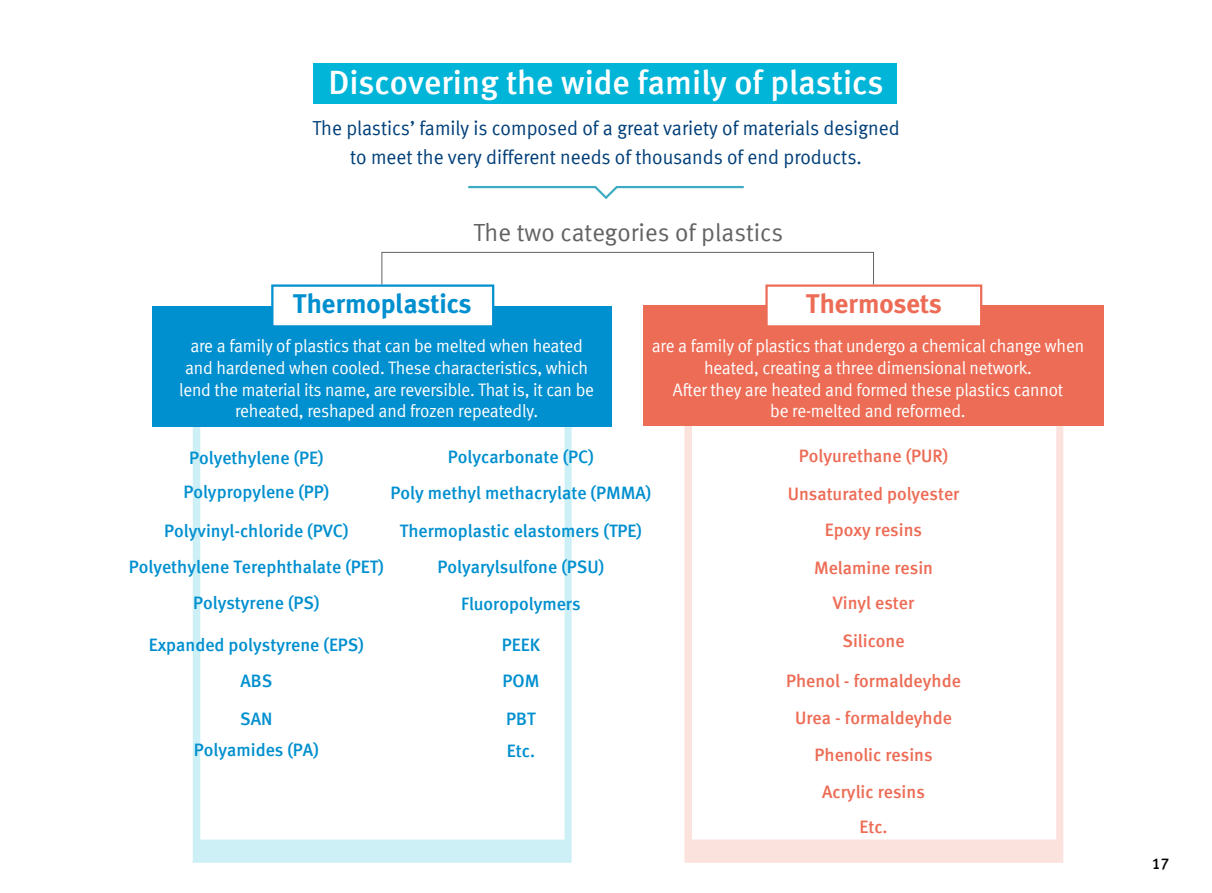
<style>
.page{position:relative;width:1212px;height:893px;background:#fff}
.page>*{position:absolute;margin:0;border:0;box-sizing:border-box;transform-origin:0 0}
.t1{font:500 33.75px "Meta";color:#fff}
.t2{font:700 27px "Meta Plus";color:#008fcf}
.t3{font:700 27px "Meta Plus";color:#ed6c55}
.t4{font:24.75px "Meta Normal";color:#646363}
.t5{font:20.25px/29.2px "Meta Normal";color:#003f79;text-align:center;scale:.96 1}
.t6{font:18px/21.6px "Meta Normal";letter-spacing:-.01em;color:#fff;text-align:center;scale:.96 1}
.t7{font:18px/36.2px "Meta Medium LF";color:#008fcf}
.t8{font:18px/38px "Meta Medium LF";color:#ed6c55;text-align:center}
.t9{font:15.75px "Meta Medium LF";color:#000}
</style>
<div class="page">
<div style="left:314px;top:63px;width:583px;height:41px;background:#00b5d8"></div>
<svg style="left:684px;top:425px;width:379px;height:438px"></svg>
<svg style="left:193px;top:426px;width:379px;height:437px"></svg>
<div style="left:643px;top:305px;width:461px;height:120px;background:#ed6c55"></div>
<div style="left:152px;top:306px;width:460px;height:120px;background:#008fcf"></div>
<div style="left:765px;top:284px;width:217px;height:43px;background:#fff;border:2px solid #ed6c55"></div>
<div style="left:271px;top:284px;width:223px;height:43px;background:#fff;border:2px solid #008fcf"></div>
<svg style="left:468px;top:185px;width:276px;height:15px"></svg>
<div style="left:382px;top:252px;width:492px;height:33px;border:1px solid #646363"></div>
<h1 class="t1" style="left:328px;top:63px;width:557px">Discovering the wide family of plastics</h1>
<p class="t5" style="left:312px;top:113px;width:613px">The plastics’ family is composed of a great variety of materials designed to meet the very different needs of thousands of end products.</p>
<h3 class="t4" style="left:473px;top:218px;width:311px">The two categories of plastics</h3>
<h2 class="t2" style="left:293px;top:288px;width:180px">Thermoplastics</h2>
<h2 class="t3" style="left:806px;top:288px;width:138px">Thermosets</h2>
<p class="t6" style="left:179px;top:335px;width:434px">are a family of plastics that can be melted when heated and hardened when cooled. These characteristics, which lend the material its name, are reversible. That is, it can be reheated, reshaped and frozen repeatedly.</p>
<p class="t6" style="left:652px;top:335px;width:452px">are a family of plastics that undergo a chemical change when heated, creating a three dimensional network.<br>After they are heated and formed these plastics cannot<br>be re-melted and reformed.</p>
<p class="t7" style="left:189px;top:439px;width:136px">Polyethylene (PE)</p>
<p class="t7" style="left:448px;top:438px;width:148px">Polycarbonate (PC)</p>
<p class="t8" style="left:799px;top:436px;width:151px">Polyurethane (PUR)</p>
<p class="t7" style="left:183px;top:474px;width:147px">Polypropylene (PP)</p>
<p class="t7" style="left:390px;top:474px;width:262px">Poly methyl methacrylate (PMMA)</p>
<p class="t8" style="left:788px;top:475px;width:173px">Unsaturated polyester</p>
<p class="t7" style="left:164px;top:512px;width:186px">Polyvinyl-chloride (PVC)</p>
<p class="t7" style="left:400px;top:512px;width:244px">Thermoplastic elastomers (TPE)</p>
<p class="t8" style="left:825px;top:511px;width:99px">Epoxy resins</p>
<p class="t7" style="left:129px;top:549px;width:257px">Polyethylene Terephthalate (PET)</p>
<p class="t7" style="left:438px;top:549px;width:168px">Polyarylsulfone (PSU)</p>
<p class="t8" style="left:814px;top:548px;width:121px">Melamine resin</p>
<p class="t7" style="left:193px;top:585px;width:128px">Polystyrene (PS)</p>
<p class="t7" style="left:149px;top:626px;width:217px">Expanded polystyrene (EPS)</p>
<p class="t7" style="left:240px;top:662px;width:33px">ABS</p>
<p class="t7" style="left:461px;top:585px;width:121px">Fluoropolymers</p>
<p class="t7" style="left:502px;top:626px;width:40px">PEEK<br>POM</p>
<p class="t8" style="left:833px;top:583px;width:83px">Vinyl ester<br>Silicone</p>
<p class="t8" style="left:786px;top:661px;width:176px">Phenol - formaldeyhde</p>
<p class="t7" style="left:240px;top:700px;width:34px">SAN</p>
<p class="t7" style="left:506px;top:700px;width:31px">PBT</p>
<p class="t8" style="left:795px;top:699px;width:158px">Urea - formaldeyhde</p>
<p class="t7" style="left:194px;top:732px;width:126px">Polyamides (PA)</p>
<p class="t7" style="left:507px;top:732px;width:30px">Etc.</p>
<p class="t8" style="left:814px;top:736px;width:120px">Phenolic resins</p>
<p class="t8" style="left:822px;top:773px;width:104px">Acrylic resins</p>
<p class="t8" style="left:859px;top:807px;width:30px">Etc.</p>
<p class="t9" style="left:1152px;top:854px;width:19px">17</p>
</div>
